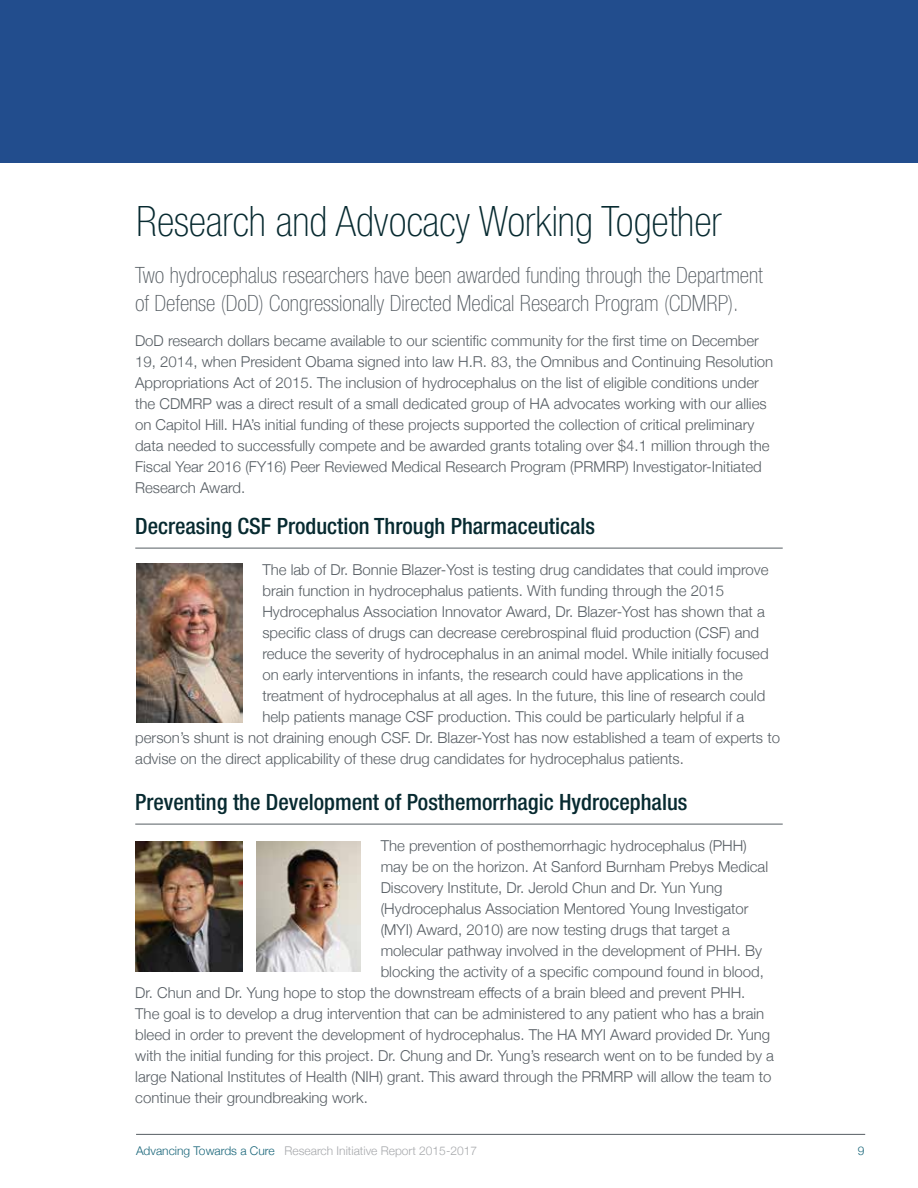
<style>
.page{position:relative;width:918px;height:1188px;background:#fff}
.page>*{position:absolute;margin:0;border:0;box-sizing:border-box;transform-origin:0 0}
.t1{font:100 condensed 42px "Helvetica Neue";color:#072a30}
.t2{font:100 condensed 22.5px/28.5px "Helvetica Neue";color:#565d63}
.t3{font:500 condensed 22.5px "Helvetica Neue";color:#072a30}
.t4{font:300 15px/21px "Helvetica Neue";color:#565d63}
.t5{font:300 12px "Helvetica Neue";color:#a7a9ac}
.t6{font:300 12px "Helvetica Neue";color:#1a667a}
.s1{color:#1a667a}
</style>
<div class="page">
<hr style="left:136px;top:1134px;width:729px;height:1px;background:#565d63">
<div style="left:0;top:0;width:918px;height:162px;background:#224d8d"></div>
<hr style="left:135px;top:548px;width:648px;height:1px;background:#565d63">
<hr style="left:135px;top:824px;width:648px;height:1px;background:#565d63">
<img style="left:136px;top:564px;width:106px;height:158px">
<img style="left:135px;top:842px;width:107px;height:130px">
<img style="left:256px;top:842px;width:104px;height:130px">
<h1 class="t1" style="left:136px;top:198px;width:587px">Research and Advocacy Working Together</h1>
<h2 class="t2" style="left:135px;top:260px;width:629px">Two hydrocephalus researchers have been awarded funding through the Department of Defense (DoD) Congressionally Directed Medical Research Program (CDMRP).</h2>
<p class="t4" style="left:135px;top:329px;width:640px">DoD research dollars became available to our scientific community for the first time on December 19, 2014, when President Obama signed into law H.R. 83, the Omnibus and Continuing Resolution Appropriations Act of 2015. The inclusion of hydrocephalus on the list of eligible conditions under the CDMRP was a direct result of a small dedicated group of HA advocates working with our allies on Capitol Hill. HA’s initial funding of these projects supported the collection of critical preliminary data needed to successfully compete and be awarded grants totaling over $4.1 million through the Fiscal Year 2016 (FY16) Peer Reviewed Medical Research Program (PRMRP) Investigator-Initiated Research Award.</p>
<h2 class="t3" style="left:135px;top:513px;width:461px">Decreasing CSF Production Through Pharmaceuticals</h2>
<p class="t4" style="left:262px;top:559px;width:508px">The lab of Dr. Bonnie Blazer-Yost is testing drug candidates that could improve</p>
<p class="t4" style="left:262px;top:580px;width:463px">brain function in hydrocephalus patients. With funding through the 2015</p>
<p class="t4" style="left:262px;top:601px;width:504px">Hydrocephalus Association Innovator Award, Dr. Blazer-Yost has shown that a</p>
<p class="t4" style="left:262px;top:622px;width:498px">specific class of drugs can decrease cerebrospinal fluid production (CSF) and</p>
<p class="t4" style="left:262px;top:643px;width:508px">reduce the severity of hydrocephalus in an animal model. While initially focused</p>
<p class="t4" style="left:262px;top:664px;width:482px">on early interventions in infants, the research could have applications in the</p>
<p class="t4" style="left:262px;top:685px;width:504px">treatment of hydrocephalus at all ages. In the future, this line of research could</p>
<p class="t4" style="left:262px;top:706px;width:484px">help patients manage CSF production. This could be particularly helpful if a</p>
<p class="t4" style="left:135px;top:727px;width:646px">person’s shunt is not draining enough CSF. Dr. Blazer-Yost has now established a team of experts to</p>
<p class="t4" style="left:135px;top:748px;width:550px">advise on the direct applicability of these drug candidates for hydrocephalus patients.</p>
<h2 class="t3" style="left:135px;top:789px;width:554px">Preventing the Development of Posthemorrhagic Hydrocephalus</h2>
<p class="t4" style="left:381px;top:835px;width:368px">The prevention of posthemorrhagic hydrocephalus (PHH)</p>
<p class="t4" style="left:381px;top:856px;width:389px">may be on the horizon. At Sanford Burnham Prebys Medical</p>
<p class="t4" style="left:381px;top:877px;width:343px">Discovery Institute, Dr. Jerold Chun and Dr. Yun Yung</p>
<p class="t4" style="left:381px;top:898px;width:369px">(Hydrocephalus Association Mentored Young Investigator</p>
<p class="t4" style="left:381px;top:919px;width:351px">(MYI) Award, 2010) are now testing drugs that target a</p>
<p class="t4" style="left:381px;top:940px;width:383px">molecular pathway involved in the development of PHH. By</p>
<p class="t4" style="left:381px;top:961px;width:385px">blocking the activity of a specific compound found in blood,</p>
<p class="t4" style="left:135px;top:982px;width:612px">Dr. Chun and Dr. Yung hope to stop the downstream effects of a brain bleed and prevent PHH.</p>
<p class="t4" style="left:135px;top:1003px;width:631px">The goal is to develop a drug intervention that can be administered to any patient who has a brain</p>
<p class="t4" style="left:135px;top:1024px;width:637px">bleed in order to prevent the development of hydrocephalus. The HA MYI Award provided Dr. Yung</p>
<p class="t4" style="left:135px;top:1045px;width:640px">with the initial funding for this project. Dr. Chung and Dr. Yung’s research went on to be funded by a</p>
<p class="t4" style="left:135px;top:1066px;width:638px">large National Institutes of Health (NIH) grant. This award through the PRMRP will allow the team to</p>
<p class="t4" style="left:135px;top:1087px;width:234px">continue their groundbreaking work.</p>
<p class="t5" style="left:136px;top:1141px;width:343px"><span class="s1">Advancing Towards a Cure</span> Research Initiative Report 2015-2017</p>
<p class="t6" style="left:858px;top:1141px;width:8px">9</p>
</div>
